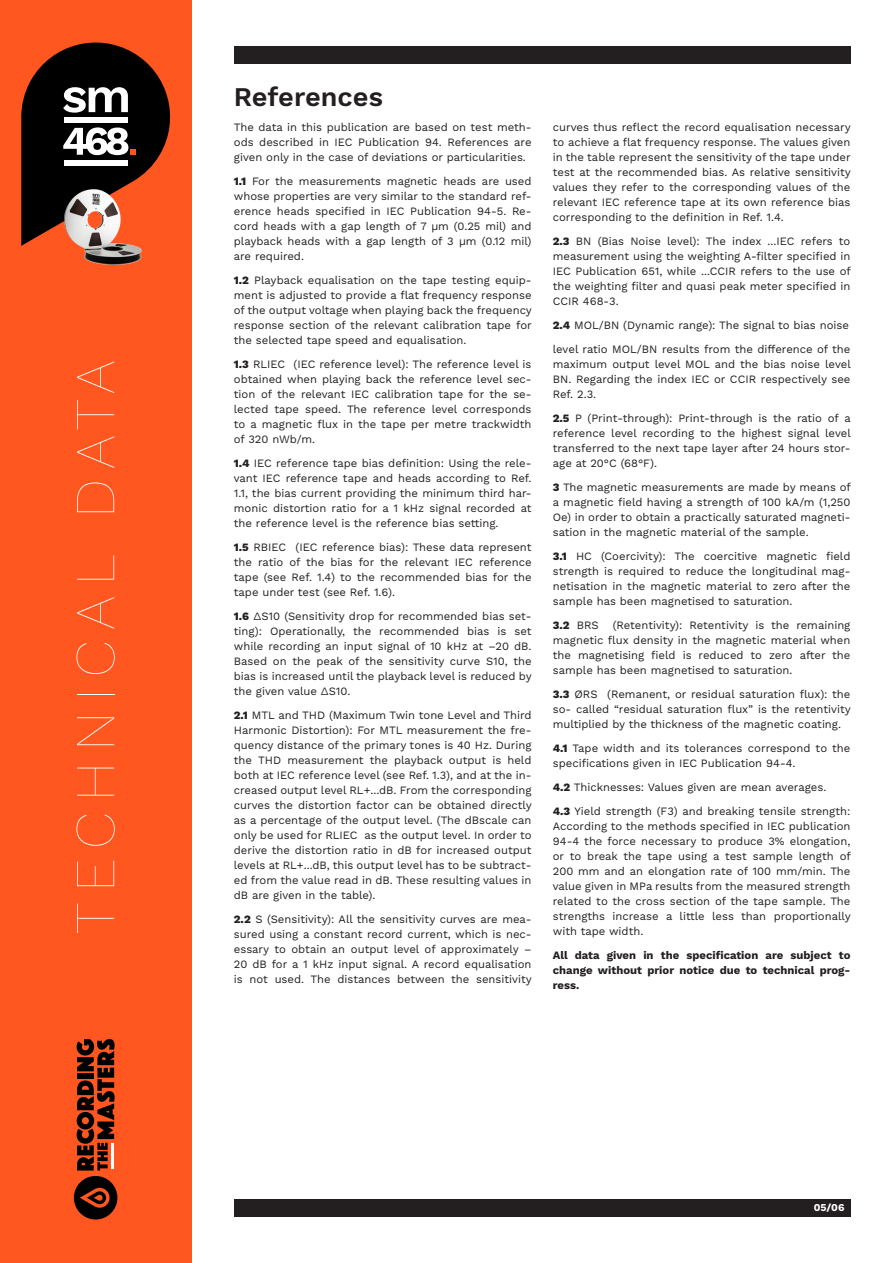
<style>
.page{position:relative;width:893px;height:1263px;background:#fff}
.page>*{position:absolute;margin:0;border:0;box-sizing:border-box;transform-origin:0 0}
.t1{font:100 56.25px "Work Sans";letter-spacing:.2em;color:#fff}
.t2{font:600 27px "Work Sans";color:#231f20}
.t3{font:11.25px/15px "Work Sans";color:#231f20;text-align:justify}
.t4{font:700 11.25px/15px "Work Sans";color:#231f20;text-align:justify}
.t5{font:800 11.25px "Work Sans";color:#231f20}
.t6{font:700 10.5px "Work Sans";color:#fff}
.s1{font-weight:800}
.s2{font-weight:400}
</style>
<div class="page">
<div style="left:0;top:0;width:191px;height:1263px;background:#ff571f"></div>
<svg style="left:74px;top:1176px;width:43px;height:43px"></svg>
<svg style="left:77px;top:1039px;width:38px;height:131px"></svg>
<hr style="left:111px;top:1143px;width:3px;height:25px;background:#fff">
<img style="left:80px;top:246px;width:62px;height:18px">
<svg style="left:21px;top:42px;width:150px;height:204px"></svg>
<div style="left:234px;top:47px;width:616px;height:17px;background:#231f20"></div>
<div style="left:234px;top:1199px;width:616px;height:17px;background:#231f20"></div>
<p class="t1" style="left:62px;top:933px;width:574px;rotate:-90deg">TECHNICAL DATA</p>
<p class="t2" style="left:234px;top:81px;width:151px">References</p>
<p class="t3" style="left:234px;top:120px;width:299px">The data in this publication are based on test meth&shy;ods described in IEC Publication 94. References are given only in the case of deviations or particularities.</p>
<p class="t3" style="left:234px;top:174px;width:299px"><span class="s1">1.1</span> For the measurements magnetic heads are used whose properties are very similar to the standard ref&shy;erence heads specified in IEC Publication 94-5. Re&shy;cord heads with a gap length of 7 µm (0.25 mil) and playback heads with a gap length of 3 µm (0.12 mil) are required.</p>
<p class="t3" style="left:234px;top:273px;width:299px"><span class="s1">1.2</span> Playback equalisation on the tape testing equip&shy;ment is adjusted to provide a flat frequency response of the output voltage when playing back the frequency response section of the relevant calibration tape for the selected tape speed and equalisation.</p>
<p class="t3" style="left:234px;top:357px;width:299px"><span class="s1">1.3</span> RLIEC (IEC reference level): The reference level is obtained when playing back the reference level sec&shy;tion of the relevant IEC calibration tape for the se&shy;lected tape speed. The reference level corresponds to a magnetic flux in the tape per metre trackwidth of 320 nWb/m.</p>
<p class="t3" style="left:234px;top:456px;width:299px"><span class="s1">1.4</span> IEC reference tape bias definition: Using the rele&shy;vant IEC reference tape and heads according to Ref.<br>1.1, the bias current providing the minimum third har&shy;monic distortion ratio for a 1 kHz signal recorded at the reference level is the reference bias setting.</p>
<p class="t3" style="left:234px;top:540px;width:299px"><span class="s1">1.5</span> RBIEC (IEC reference bias): These data represent the ratio of the bias for the relevant IEC reference tape (see Ref. 1.4) to the recommended bias for the tape under test (see Ref. 1.6).</p>
<p class="t3" style="left:234px;top:609px;width:299px"><span class="s1">1.6</span> ∆S10 (Sensitivity drop for recommended bias set&shy;ting): Operationally, the recommended bias is set while recording an input signal of 10 kHz at –20 dB.<br>Based on the peak of the sensitivity curve S10, the bias is increased until the playback level is reduced by the given value ∆S10.</p>
<p class="t3" style="left:234px;top:708px;width:299px"><span class="s1">2.1</span> MTL and THD (Maximum Twin tone Level and Third Harmonic Distortion): For MTL measurement the fre&shy;quency distance of the primary tones is 40 Hz. During the THD measurement the playback output is held both at IEC reference level (see Ref. 1.3), and at the in&shy;creased output level RL+...dB. From the corresponding curves the distortion factor can be obtained directly as a percentage of the output level. (The dBscale can only be used for RLIEC as the output level. In order to derive the distortion ratio in dB for increased output levels at RL+...dB, this output level has to be subtract&shy;ed from the value read in dB. These resulting values in dB are given in the table).</p>
<p class="t3" style="left:234px;top:912px;width:299px"><span class="s1">2.2</span> S (Sensitivity): All the sensitivity curves are mea&shy;sured using a constant record current, which is nec&shy;essary to obtain an output level of approximately – 20 dB for a 1 kHz input signal. A record equalisation is not used. The distances between the sensitivity</p>
<p class="t3" style="left:553px;top:120px;width:299px">curves thus reflect the record equalisation necessary to achieve a flat frequency response. The values given in the table represent the sensitivity of the tape under test at the recommended bias. As relative sensitivity values they refer to the corresponding values of the relevant IEC reference tape at its own reference bias corresponding to the definition in Ref. 1.4.</p>
<p class="t3" style="left:553px;top:234px;width:300px"><span class="s1">2.3</span> BN (Bias Noise level): The index ...IEC refers to measurement using the weighting A-filter specified in IEC Publication 651, while ...CCIR refers to the use of the weighting filter and quasi peak meter specified in CCIR 468-3.</p>
<p class="t3" style="left:553px;top:318px;width:298px"><span class="s1">2.4</span> MOL/BN (Dynamic range): The signal to bias noise</p>
<p class="t3" style="left:553px;top:342px;width:300px">level ratio MOL/BN results from the difference of the maximum output level MOL and the bias noise level BN. Regarding the index IEC or CCIR respectively see Ref. 2.3.</p>
<p class="t3" style="left:553px;top:411px;width:300px"><span class="s1">2.5</span> P (Print-through): Print-through is the ratio of a reference level recording to the highest signal level transferred to the next tape layer after 24 hours stor&shy;age at 20°C (68°F).</p>
<p class="t3" style="left:553px;top:480px;width:300px"><span class="s1">3</span> The magnetic measurements are made by means of a magnetic field having a strength of 100 kA/m (1,250<br>Oe) in order to obtain a practically saturated magneti&shy;sation in the magnetic material of the sample.</p>
<p class="t3" style="left:553px;top:549px;width:299px"><span class="s1">3.1</span> HC (Coercivity): The coercitive magnetic field strength is required to reduce the longitudinal mag&shy;netisation in the magnetic material to zero after the sample has been magnetised to saturation.</p>
<p class="t5" style="left:553px;top:618px;width:47px">3.2 <span class="s2">BRS</span></p>
<p class="t3" style="left:553px;top:618px;width:299px;text-indent:60px">(Retentivity): Retentivity is the remaining magnetic flux density in the magnetic material when the magnetising field is reduced to zero after the sample has been magnetised to saturation.</p>
<p class="t3" style="left:553px;top:687px;width:299px"><span class="s1">3.3</span> ØRS (Remanent, or residual saturation flux): the so- called “residual saturation flux” is the retentivity multiplied by the thickness of the magnetic coating.</p>
<p class="t3" style="left:553px;top:741px;width:299px"><span class="s1">4.1</span> Tape width and its tolerances correspond to the specifications given in IEC Publication 94-4.</p>
<p class="t3" style="left:553px;top:780px;width:275px"><span class="s1">4.2</span> Thicknesses: Values given are mean averages.</p>
<p class="t3" style="left:553px;top:804px;width:300px"><span class="s1">4.3</span> Yield strength (F3) and breaking tensile strength:<br>According to the methods specified in IEC publication 94-4 the force necessary to produce 3% elongation, or to break the tape using a test sample length of 200 mm and an elongation rate of 100 mm/min. The value given in MPa results from the measured strength related to the cross section of the tape sample. The strengths increase a little less than proportionally with tape width.</p>
<p class="t4" style="left:553px;top:948px;width:299px">All data given in the specification are subject to change without prior notice due to technical prog&shy;ress.</p>
<p class="t6" style="left:814px;top:1201px;width:32px">05/06</p>
</div>
